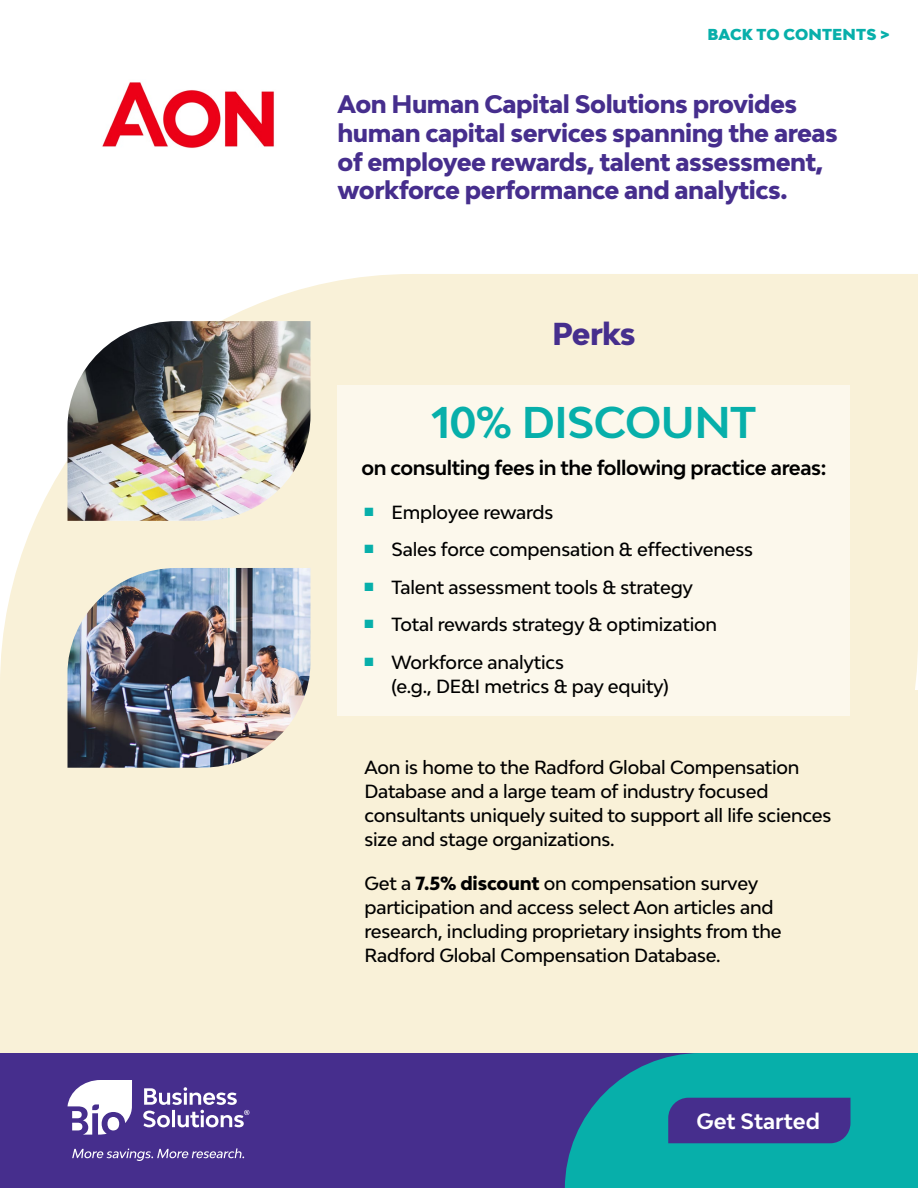
<style>
.page{position:relative;width:918px;height:1188px;background:#fff}
.page>*{position:absolute;margin:0;border:0;box-sizing:border-box;transform-origin:0 0}
.t1{font:700 42px "Bw Modelica";letter-spacing:-.015em;color:#07afaa}
.t2{font:800 30px "Bw Modelica";letter-spacing:-.025em;color:#462e8d}
.t3{font:800 24px/28.8px "Bw Modelica";letter-spacing:-.02em;color:#462e8d}
.t4{font:700 21px "Bw Modelica";color:#fff}
.t5{font:700 19.5px "Bw Modelica";letter-spacing:-.02em;color:#000}
.t6{font:500 18px/24px "Bw Modelica";letter-spacing:-.01em;color:#000}
.t7{font:900 15px "Bw Modelica";letter-spacing:.005em;color:#07afaa}
.s1{font-weight:800}
</style>
<div class="page">
<div style="left:0;top:274px;width:918px;height:777px;background:#f9f1d8"></div>
<div style="left:338px;top:386px;width:512px;height:330px;background:#fcf8ec"></div>
<img style="left:68px;top:321px;width:242px;height:200px">
<img style="left:68px;top:568px;width:242px;height:200px">
<img style="left:102px;top:82px;width:172px;height:66px">
<div style="left:0;top:1053px;width:853px;height:135px;background:#462e8d"></div>
<svg style="left:565px;top:1053px;width:353px;height:135px;background:#0da1a6"></svg>
<svg style="left:68px;top:1080px;width:64px;height:55px"></svg>
<svg style="left:72px;top:1148px;width:172px;height:13px"></svg>
<svg style="left:143px;top:1087px;width:106px;height:40px"></svg>
<svg style="left:668px;top:1098px;width:182px;height:45px"></svg>
<p class="t7" style="left:707px;top:24px;width:184px">BACK TO CONTENTS &gt;</p>
<h3 class="t3" style="left:338px;top:89px;width:502px">Aon Human Capital Solutions provides human capital services spanning the areas of employee rewards, talent assessment, workforce performance and analytics.</h3>
<h2 class="t2" style="left:552px;top:314px;width:85px">Perks</h2>
<h1 class="t1" style="left:431px;top:395px;width:326px">10% DISCOUNT</h1>
<p class="t5" style="left:361px;top:455px;width:467px">on consulting fees in the following practice areas:</p>
<p class="t6" style="left:365px;top:500px;width:190px"><sup>■</sup> Employee rewards</p>
<p class="t6" style="left:365px;top:537px;width:390px"><sup>■</sup> Sales force compensation &amp; effectiveness</p>
<p class="t6" style="left:365px;top:575px;width:330px"><sup>■</sup> Talent assessment tools &amp; strategy</p>
<p class="t6" style="left:365px;top:612px;width:354px"><sup>■</sup> Total rewards strategy &amp; optimization</p>
<p class="t6" style="left:392px;top:650px;width:279px;text-indent:-27px"><sup>■</sup> Workforce analytics<br>(e.g., DE&amp;I metrics &amp; pay equity)</p>
<p class="t6" style="left:364px;top:755px;width:468px">Aon is home to the Radford Global Compensation Database and a large team of industry focused consultants uniquely suited to support all life sciences size and stage organizations.</p>
<p class="t6" style="left:364px;top:871px;width:419px">Get a <span class="s1">7.5% discount</span> on compensation survey participation and access select Aon articles and research, including proprietary insights from the Radford Global Compensation Database.</p>
<p class="t4" style="left:697px;top:1107px;width:125px">Get Started</p>
</div>
